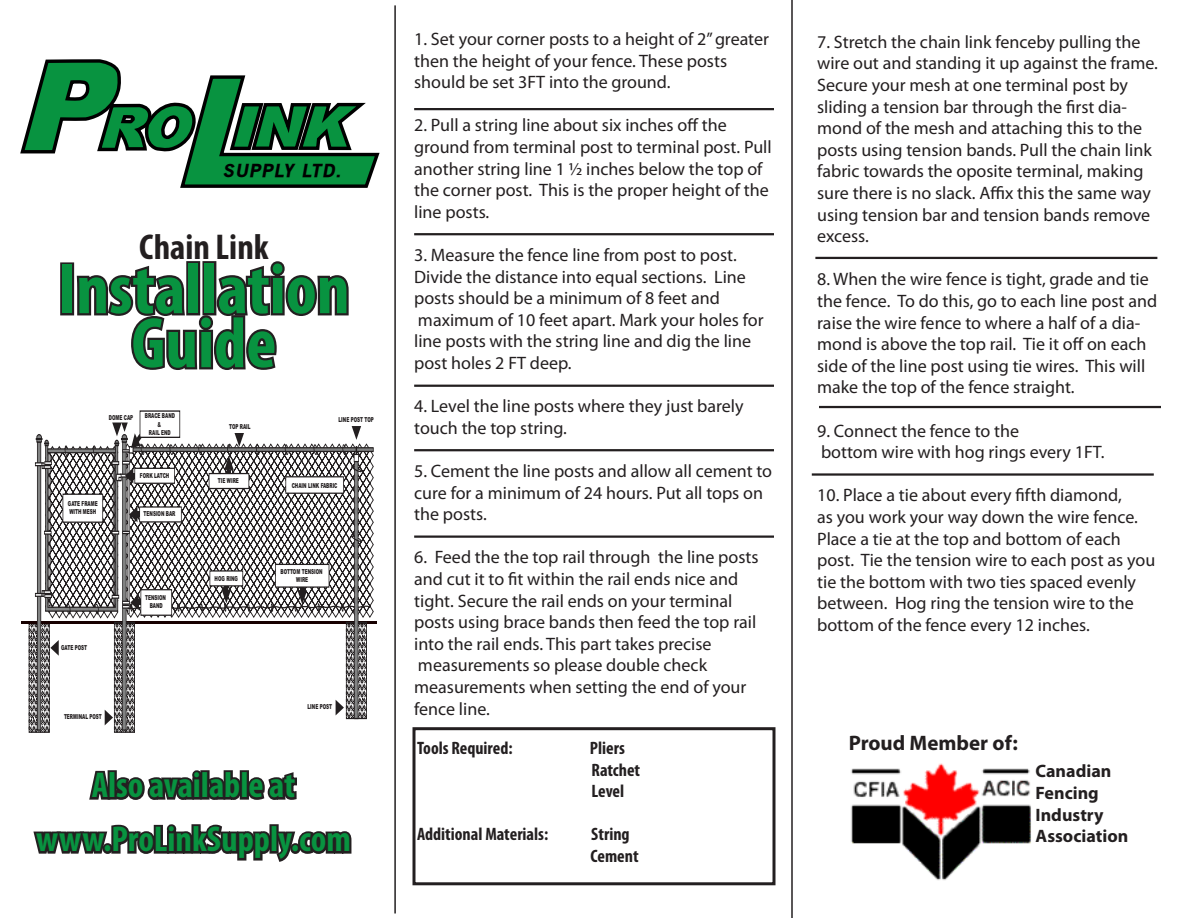
<style>
.page{position:relative;width:1188px;height:918px;background:#fff}
.page>*{position:absolute;margin:0;border:0;box-sizing:border-box;transform-origin:0 0}
.t1{font:700 condensed 72px/54px "Myriad Pro";color:#089340;text-align:center}
.t2{font:700 condensed 36px "Myriad Pro";color:#089340}
.t3{font:700 condensed 36px "Myriad Pro";color:#231f20}
.t4{font:700 21px "Myriad Pro";color:#231f20}
.t5{font:18px/21.6px "Myriad Pro";color:#231f20}
.t6{font:700 condensed 18px "Myriad Pro";color:#231f20}
.t7{font:700 18px "Myriad Pro";color:#231f20}
.t8{font:italic 900 18px "Old Sans";color:#000}
.t9{font:900 6.9px/8.2px "Arial";color:#231f20;text-align:center;scale:.6 1}
</style>
<div class="page">
<svg style="left:20px;top:59px;width:360px;height:129px"></svg>
<hr style="left:22px;top:621px;width:355px;height:2px;background:#170000">
<svg style="left:29px;top:423px;width:345px;height:310px"></svg>
<div style="left:140px;top:411px;width:40px;height:26px;background:#fff"></div>
<div style="left:139px;top:411px;width:41px;height:27px;border:1px solid #231f20"></div>
<hr style="left:414px;top:108px;width:360px;height:2px;background:#231f20">
<hr style="left:414px;top:233px;width:360px;height:2px;background:#231f20">
<hr style="left:414px;top:385px;width:360px;height:2px;background:#231f20">
<hr style="left:414px;top:536px;width:360px;height:2px;background:#231f20">
<hr style="left:815px;top:257px;width:342px;height:2px;background:#231f20">
<hr style="left:819px;top:406px;width:342px;height:2px;background:#231f20">
<div style="left:60px;top:262px;width:14px;height:53px;border:4px solid #231f20"></div>
<svg style="left:74px;top:261px;width:275px;height:109px"></svg>
<hr style="left:394px;top:5px;width:2px;height:909px;background:#231f20">
<hr style="left:791px;top:0;width:2px;height:918px;background:#231f20">
<svg style="left:33px;top:770px;width:319px;height:92px"></svg>
<hr style="left:414px;top:449px;width:360px;height:2px;background:#231f20">
<hr style="left:812px;top:473px;width:342px;height:3px;background:#231f20">
<div style="left:412px;top:727px;width:364px;height:158px;border:3px solid #231f20"></div>
<img style="left:851px;top:763px;width:180px;height:118px">
<p class="t8" style="left:223px;top:159px;width:124px">SUPPLY LTD.</p>
<p class="t3" style="left:139px;top:225px;width:131px">Chain Link</p>
<p class="t1" style="left:58px;top:261px;width:293px">Installation<br>Guide</p>
<p class="t9" style="left:109px;top:414px;width:42px">DOME CAP</p>
<p class="t9" style="left:145px;top:412px;width:52px">BRACE BAND &amp;<br>RAIL END</p>
<p class="t9" style="left:68px;top:499px;width:51px;text-align:left">GATE FRAME<br>WITH MESH</p>
<p class="t9" style="left:61px;top:643px;width:45px">GATE POST</p>
<p class="t9" style="left:64px;top:713px;width:65px">TERMINAL POST</p>
<p class="t9" style="left:140px;top:471px;width:51px">FORK LATCH</p>
<p class="t9" style="left:144px;top:510px;width:55px">TENSION BAR</p>
<p class="t9" style="left:145px;top:593px;width:36px">TENSION<br>BAND</p>
<p class="t9" style="left:229px;top:422px;width:37px">TOP RAIL</p>
<p class="t9" style="left:218px;top:477px;width:36px">TIE WIRE</p>
<p class="t9" style="left:339px;top:415px;width:60px">LINE POST TOP</p>
<p class="t9" style="left:292px;top:481px;width:78px">CHAIN LINK FABRIC</p>
<p class="t9" style="left:281px;top:567px;width:72px">BOTTOM TENSION</p>
<p class="t9" style="left:215px;top:574px;width:41px">HOG RING</p>
<p class="t9" style="left:296px;top:576px;width:21px">WIRE</p>
<p class="t9" style="left:308px;top:703px;width:43px">LINE POST</p>
<p class="t2" style="left:92px;top:763px;width:205px">Also available at</p>
<p class="t2" style="left:36px;top:817px;width:316px">www.ProLinkSupply.com</p>
<p class="t5" style="left:414px;top:28px;width:356px">1. Set your corner posts to a height of 2” greater then the height of your fence. These posts should be set 3FT into the ground.</p>
<p class="t5" style="left:414px;top:114px;width:359px">2. Pull a string line about six inches off the ground from terminal post to terminal post. Pull another string line 1 ½ inches below the top of the corner post. This is the proper height of the line posts.</p>
<p class="t5" style="left:414px;top:244px;width:333px">3. Measure the fence line from post to post.<br>Divide the distance into equal sections. Line posts should be a minimum of 8 feet and</p>
<p class="t5" style="left:414px;top:309px;width:351px">maximum of 10 feet apart. Mark your holes for line posts with the string line and dig the line post holes 2 FT deep.</p>
<p class="t5" style="left:414px;top:395px;width:331px">4. Level the line posts where they just barely touch the top string.</p>
<p class="t5" style="left:414px;top:460px;width:360px">5. Cement the line posts and allow all cement to cure for a minimum of 24 hours. Put all tops on the posts.</p>
<p class="t5" style="left:414px;top:546px;width:346px">6. Feed the the top rail through the line posts and cut it to fit within the rail ends nice and tight. Secure the rail ends on your terminal posts using brace bands then feed the top rail into the rail ends. This part takes precise</p>
<p class="t5" style="left:418px;top:654px;width:291px">measurements so please double check</p>
<p class="t5" style="left:414px;top:676px;width:334px">measurements when setting the end of your fence line.</p>
<p class="t6" style="left:417px;top:737px;width:97px">Tools Required:</p>
<p class="t6" style="left:590px;top:737px;width:36px">Pliers</p>
<p class="t6" style="left:592px;top:758px;width:50px">Ratchet</p>
<p class="t6" style="left:592px;top:780px;width:34px">Level</p>
<p class="t6" style="left:417px;top:823px;width:133px">Additional Materials:</p>
<p class="t6" style="left:591px;top:823px;width:40px">String</p>
<p class="t6" style="left:590px;top:845px;width:50px">Cement</p>
<p class="t5" style="left:817px;top:31px;width:342px">7. Stretch the chain link fenceby pulling the wire out and standing it up against the frame.<br>Secure your mesh at one terminal post by sliding a tension bar through the first dia&shy;mond of the mesh and attaching this to the posts using tension bands. Pull the chain link fabric towards the oposite terminal, making sure there is no slack. Affix this the same way using tension bar and tension bands remove excess.</p>
<p class="t5" style="left:817px;top:268px;width:342px">8. When the wire fence is tight, grade and tie the fence. To do this, go to each line post and raise the wire fence to where a half of a dia&shy;mond is above the top rail. Tie it off on each side of the line post using tie wires. This will make the top of the fence straight.</p>
<p class="t5" style="left:817px;top:419px;width:204px">9. Connect the fence to the</p>
<p class="t5" style="left:821px;top:441px;width:285px">bottom wire with hog rings every 1FT.</p>
<p class="t5" style="left:817px;top:484px;width:340px">10. Place a tie about every fifth diamond,<br>as you work your way down the wire fence.<br>Place a tie at the top and bottom of each post. Tie the tension wire to each post as you tie the bottom with two ties spaced evenly between. Hog ring the tension wire to the bottom of the fence every 12 inches.</p>
<p class="t4" style="left:849px;top:729px;width:171px">Proud Member of:</p>
<p class="t7" style="left:1036px;top:760px;width:77px">Canadian</p>
<p class="t7" style="left:1036px;top:781px;width:65px">Fencing</p>
<p class="t7" style="left:1036px;top:803px;width:69px">Industry</p>
<p class="t7" style="left:1036px;top:824px;width:94px">Association</p>
</div>
